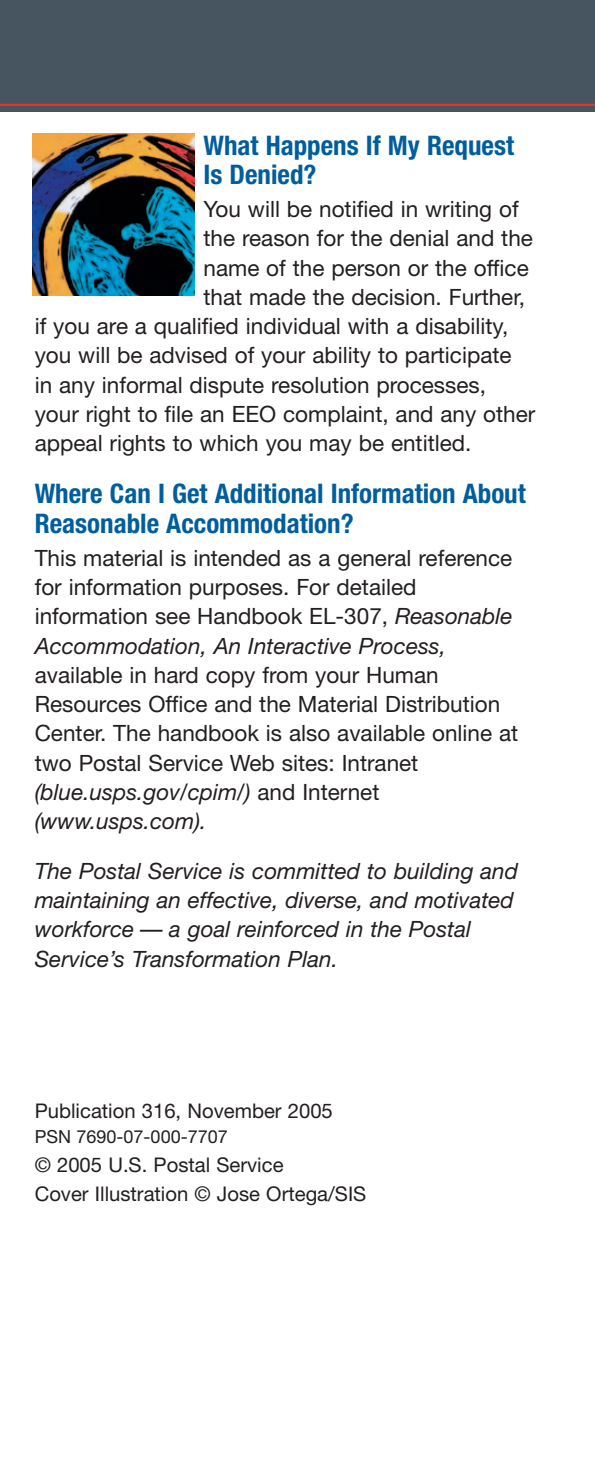
<style>
.page{position:relative;width:595px;height:1458px;background:#fff}
.page>*{position:absolute;margin:0;border:0;box-sizing:border-box;transform-origin:0 0}
.t1{font:700 condensed 27px/29.2px "Helvetica Neue";color:#005e9d}
.t2{font:22.5px/29.2px "Helvetica Neue";color:#231f20}
.t3{font:italic 22.5px/29.2px "Helvetica Neue";color:#231f20}
.t4{font:20.25px/29.2px "Helvetica Neue";color:#231f20}
.t5{font:18px "Helvetica Neue";color:#231f20}
.s1{font-style:italic}
.s2{font-stretch:expanded}
</style>
<div class="page">
<img style="left:32px;top:134px;width:162px;height:162px">
<div style="left:0;top:0;width:595px;height:111px;background:#465560"></div>
<hr style="left:0;top:104px;width:595px;height:2px;background:#ee3224">
<p class="t1" style="left:203px;top:133px;width:312px">What Happens If My Request<br>Is Denied?</p>
<p class="t2" style="left:203px;top:197px;width:316px">You will be notified in writing of</p>
<p class="t2" style="left:203px;top:226px;width:331px">the reason for the denial and the</p>
<p class="t2" style="left:203px;top:255px;width:327px">name of the person or the office</p>
<p class="t2" style="left:203px;top:284px;width:323px">that made the decision. Further,</p>
<p class="t2" style="left:35px;top:314px;width:475px">if you are a qualified individual with a disability,</p>
<p class="t2" style="left:35px;top:343px;width:478px">you will be advised of your ability to participate</p>
<p class="t2" style="left:35px;top:372px;width:453px">in any informal dispute resolution processes,</p>
<p class="t2" style="left:35px;top:401px;width:502px">your right to file an EEO complaint, and any other</p>
<p class="t2" style="left:35px;top:431px;width:438px">appeal rights to which you may be entitled.</p>
<p class="t1" style="left:35px;top:481px;width:492px">Where Can I Get Additional Information About<br>Reasonable Accommodation?</p>
<p class="t2" style="left:35px;top:545px;width:479px">This material is intended as a general reference for information purposes. For detailed information see Handbook EL-307, <span class="s1">Reasonable Accommodation, An Interactive Process,</span></p>
<p class="t2" style="left:35px;top:662px;width:485px">available in hard copy from your Human Resources Office and the Material Distribution Center. The handbook is also available online at two Postal Service Web sites: Intranet <span class="s1">(blue.usps.gov/cpim/)</span> and Internet <span class="s1">(www.usps.com).</span></p>
<p class="t3" style="left:35px;top:859px;width:485px">The Postal Service is committed to building and maintaining an effective, diverse, and motivated workforce <span class="s2">—</span> a goal reinforced in the Postal Service’s Transformation Plan.</p>
<p class="t4" style="left:35px;top:1098px;width:299px">Publication 316, November 2005</p>
<p class="t5" style="left:35px;top:1130px;width:194px">PSN 7690-07-000-7707</p>
<p class="t4" style="left:35px;top:1152px;width:333px">© 2005 U.S. Postal Service<br>Cover Illustration © Jose Ortega/SIS</p>
</div>
